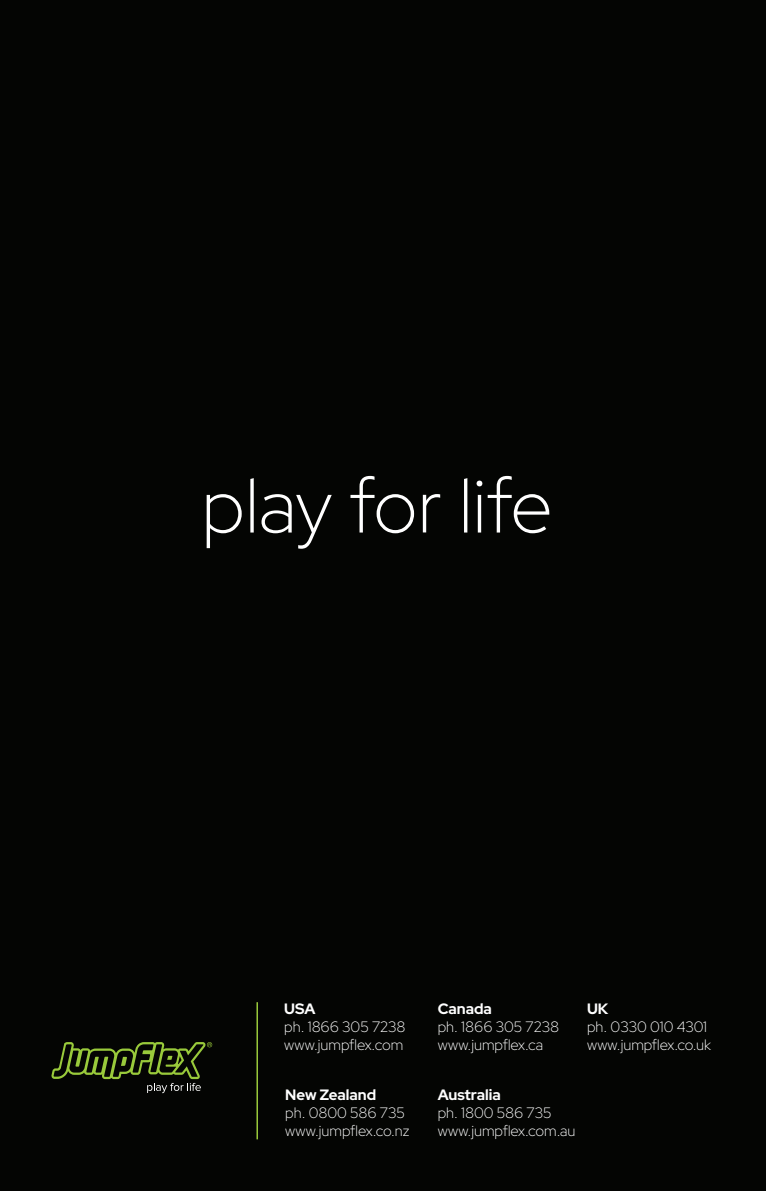
<style>
.page{position:relative;width:766px;height:1191px;background:#fff}
.page>*{position:absolute;margin:0;border:0;box-sizing:border-box;transform-origin:0 0}
.t1{font:300 76.5px "Red Hat Display";color:#fff}
.t2{font:300 15px/18px "Red Hat Display";color:#fff}
.t3{font:700 15px "Red Hat Display";color:#fff}
</style>
<div class="page">
<div style="left:0;top:0;width:765px;height:1191px;background:#040503"></div>
<hr style="left:256px;top:1002px;width:2px;height:137px;background:#99ca3b">
<svg style="left:51px;top:1042px;width:161px;height:51px;background:#263012"></svg>
<p class="t1" style="left:201px;top:456px;width:352px">play for life</p>
<p class="t3" style="left:284px;top:999px;width:33px">USA</p>
<p class="t2" style="left:284px;top:1017px;width:123px">ph. 1866 305 7238</p>
<p class="t2" style="left:284px;top:1035px;width:121px">www.jumpflex.com</p>
<p class="t3" style="left:285px;top:1084px;width:92px">New Zealand</p>
<p class="t2" style="left:285px;top:1103px;width:126px">ph. 0800 586 735 www.jumpflex.co.nz</p>
<p class="t3" style="left:437px;top:999px;width:56px">Canada</p>
<p class="t2" style="left:437px;top:1017px;width:123px">ph. 1866 305 7238</p>
<p class="t2" style="left:437px;top:1035px;width:107px">www.jumpflex.ca</p>
<p class="t3" style="left:587px;top:999px;width:23px">UK</p>
<p class="t2" style="left:587px;top:1017px;width:125px">ph. 0330 010 4301 www.jumpflex.co.uk</p>
<p class="t3" style="left:437px;top:1084px;width:65px">Australia</p>
<p class="t2" style="left:437px;top:1103px;width:139px">ph. 1800 586 735 www.jumpflex.com.au</p>
</div>
